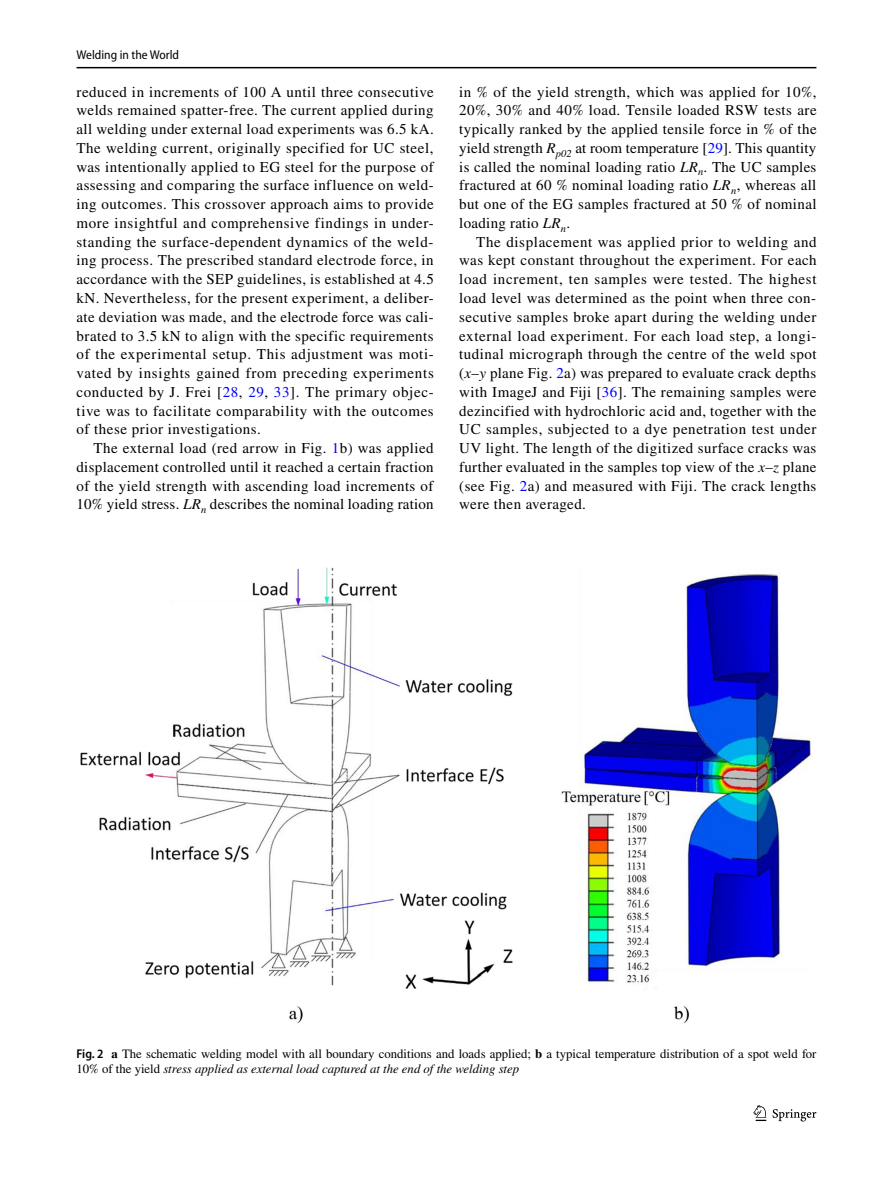
<style>
.page{position:relative;width:893px;height:1187px;background:#fff}
.page>*{position:absolute;margin:0;border:0;box-sizing:border-box;transform-origin:0 0}
.t1{font:15px/18.8px "STIX";letter-spacing:.025em;color:#000;text-align:justify}
.t2{font:12.75px/15px "STIX";color:#000}
.t3{font:semi-condensed 12.75px "Myriad Pro";color:#000}
.s1{color:#00f}
.s2{font-style:italic}
.s3{font-family:"Myriad Pro";font-weight:600;font-stretch:semi-condensed}
.s4{font-weight:700}
</style>
<div class="page">
<hr style="left:77px;top:67px;width:739px;height:1px;background:#000">
<svg style="left:753px;top:1105px;width:13px;height:15px"></svg>
<svg style="left:773px;top:1109px;width:43px;height:12px"></svg>
<img style="left:81px;top:567px;width:731px;height:456px">
<p class="t3" style="left:77px;top:48px;width:104px">Welding in the World</p>
<p class="t1" style="left:77px;top:83px;width:359px">reduced in increments of 100 A until three consecutive welds remained spatter-free. The current applied during all welding under external load experiments was 6.5 kA.<br>The welding current, originally specified for UC steel, was intentionally applied to EG steel for the purpose of assessing and comparing the surface influence on weld&shy;ing outcomes. This crossover approach aims to provide more insightful and comprehensive findings in under&shy;standing the surface-dependent dynamics of the weld&shy;ing process. The prescribed standard electrode force, in accordance with the SEP guidelines, is established at 4.5 kN. Nevertheless, for the present experiment, a deliber&shy;ate deviation was made, and the electrode force was cali&shy;brated to 3.5 kN to align with the specific requirements of the experimental setup. This adjustment was moti&shy;vated by insights gained from preceding experiments conducted by J. Frei [<span class="s1">28</span>, <span class="s1">29</span>, <span class="s1">33</span>]. The primary objec&shy;tive was to facilitate comparability with the outcomes of these prior investigations.</p>
<p class="t1" style="left:77px;top:439px;width:359px;text-indent:17px">The external load (red arrow in Fig. <span class="s1">1</span>b) was applied displacement controlled until it reached a certain fraction of the yield strength with ascending load increments of 10% yield stress. <span class="s2">LR</span><sub>n</sub> describes the nominal loading ration</p>
<p class="t1" style="left:459px;top:83px;width:359px">in % of the yield strength, which was applied for 10%, 20%, 30% and 40% load. Tensile loaded RSW tests are typically ranked by the applied tensile force in % of the yield strength <span class="s2">R</span><sub>p02</sub> at room temperature [<span class="s1">29</span>]. This quantity is called the nominal loading ratio <span class="s2">LR</span><sub>n</sub>. The UC samples fractured at 60 % nominal loading ratio <span class="s2">LR</span><sub>n</sub>, whereas all but one of the EG samples fractured at 50 % of nominal loading ratio <span class="s2">LR</span><sub>n</sub>.</p>
<p class="t1" style="left:459px;top:233px;width:359px;text-indent:17px">The displacement was applied prior to welding and was kept constant throughout the experiment. For each load increment, ten samples were tested. The highest load level was determined as the point when three con&shy;secutive samples broke apart during the welding under external load experiment. For each load step, a longi&shy;tudinal micrograph through the centre of the weld spot (<span class="s2">x</span>–<span class="s2">y</span> plane Fig. <span class="s1">2</span>a) was prepared to evaluate crack depths with ImageJ and Fiji [<span class="s1">36</span>]. The remaining samples were dezincified with hydrochloric acid and, together with the UC samples, subjected to a dye penetration test under UV light. The length of the digitized surface cracks was further evaluated in the samples top view of the <span class="s2">x</span>–<span class="s2">z</span> plane (see Fig. <span class="s1">2</span>a) and measured with Fiji. The crack lengths were then averaged.</p>
<p class="t2" style="left:77px;top:1047px;width:741px"><span class="s3">Fig. 2</span> <span class="s4">a</span> The schematic welding model with all boundary conditions and loads applied; <span class="s4">b</span> a typical temperature distribution of a spot weld for<br>10% of the yield <span class="s2">stress applied as external load captured at the end of the welding step</span></p>
</div>
